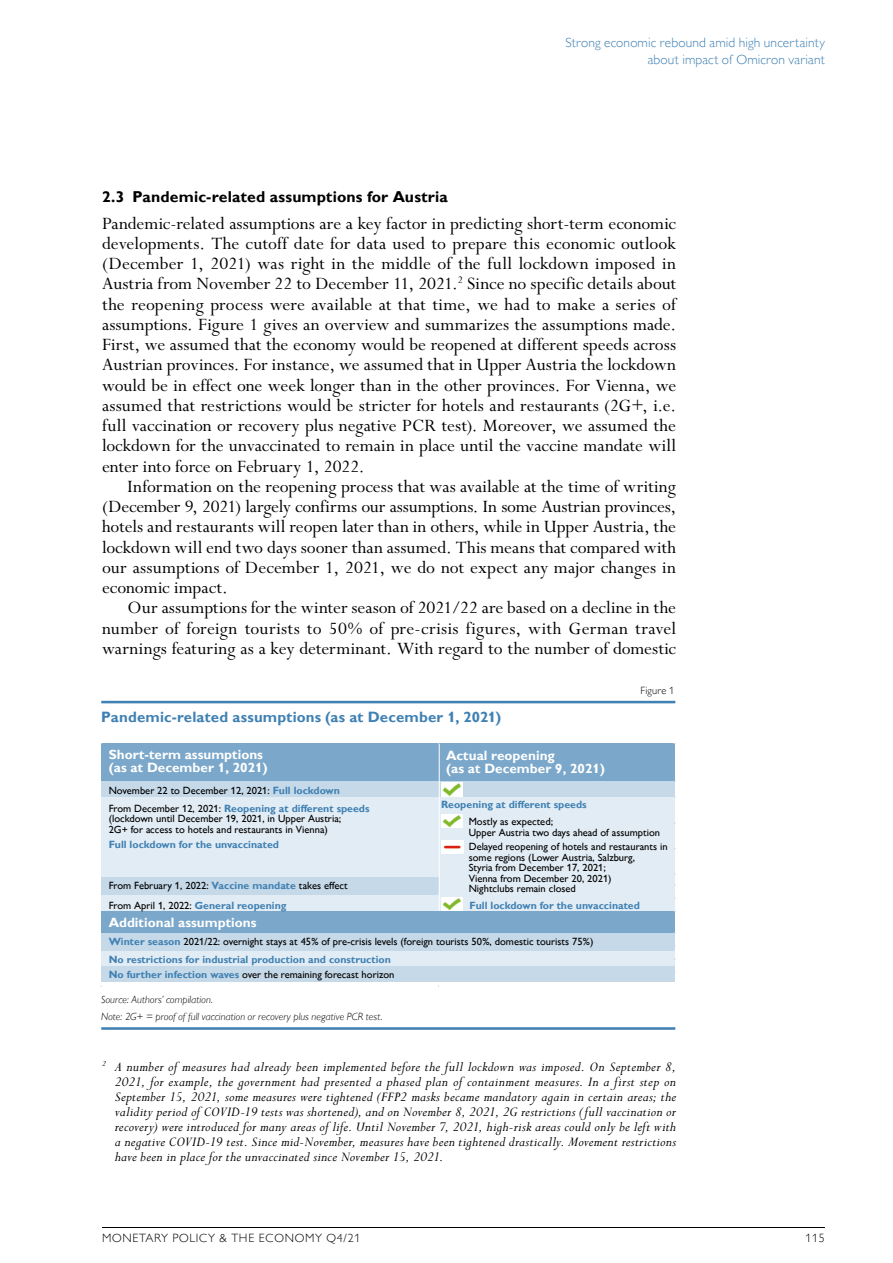
<style>
.page{position:relative;width:893px;height:1263px;background:#fff}
.page>*{position:absolute;margin:0;border:0;box-sizing:border-box;transform-origin:0 0}
.t1{font:19.5px/20.2px "Perpetua Std";color:#000;text-align:justify}
.t2{font:700 15.75px "Gill Sans MT Pro";letter-spacing:.005em;color:#000}
.t3{font:italic 15px/15px "Perpetua Std";letter-spacing:.015em;color:#000;text-align:justify}
.t4{font:700 15px "Gill Sans MT Pro";letter-spacing:.01em;color:#4081b3}
.t5{font:700 13.5px/13.5px "Gill Sans MT Pro";color:#fff}
.t6{font:300 13.5px/16.5px "Gill Sans MT Pro";letter-spacing:.01em;color:#4081b3;text-align:right}
.t7{font:300 12px "Gill Sans MT Pro";letter-spacing:.06em;color:#000}
.t8{font:500 10.5px/10.5px "Gill Sans MT Pro";color:#000}
.t9{font:700 10.5px/15.3px "Gill Sans MT Pro";color:#4081b3}
.t10{font:italic 300 10.5px/17px "Gill Sans MT Pro";letter-spacing:.01em;color:#000}
.t11{font:300 10.5px "Gill Sans MT Pro";letter-spacing:.015em;color:#000}
.s1{font-weight:700;color:#4081b3}
.s2{font-weight:500;color:#000}
</style>
<div class="page">
<hr style="left:102px;top:1227px;width:723px;height:1px;background:#000">
<hr style="left:101px;top:701px;width:574px;height:2px;background:#4081b3">
<hr style="left:101px;top:1027px;width:574px;height:3px;background:#4081b3">
<div style="left:101px;top:743px;width:574px;height:39px;background:#7aa7ca"></div>
<div style="left:101px;top:782px;width:574px;height:16px;background:#c6d9e8"></div>
<div style="left:101px;top:930px;width:574px;height:22px;background:#c6d9e8"></div>
<div style="left:101px;top:797px;width:574px;height:120px;background:#e2ecf4"></div>
<div style="left:101px;top:877px;width:338px;height:17px;background:#c6d9e8"></div>
<div style="left:101px;top:911px;width:574px;height:22px;background:#7aa7ca"></div>
<div style="left:101px;top:951px;width:574px;height:15px;background:#e2ecf4"></div>
<div style="left:101px;top:967px;width:574px;height:15px;background:#c6d9e8"></div>
<img style="left:442px;top:783px;width:20px;height:13px">
<img style="left:442px;top:898px;width:20px;height:13px">
<img style="left:442px;top:840px;width:21px;height:13px">
<img style="left:442px;top:815px;width:20px;height:13px">
<hr style="left:439px;top:744px;width:1px;height:167px;background:#fff">
<p class="t6" style="left:566px;top:34px;width:261px">Strong economic rebound amid high uncertainty about impact of Omicron variant</p>
<p class="t2" style="left:102px;top:186px;width:347px">2.3 Pandemic-related assumptions for Austria</p>
<p class="t1" style="left:102px;top:214px;width:576px">Pandemic-related assumptions are a key factor in predicting short-term economic developments. The cutoff date for data used to prepare this economic outlook (December 1, 2021) was right in the middle of the full lockdown imposed in Austria from November 22 to December 11, 2021.<sup>2</sup> Since no specific details about the reopening process were available at that time, we had to make a series of assumptions. Figure 1 gives an overview and summarizes the assumptions made.<br>First, we assumed that the economy would be reopened at different speeds across Austrian provinces. For instance, we assumed that in Upper Austria the lockdown would be in effect one week longer than in the other provinces. For Vienna, we assumed that restrictions would be stricter for hotels and restaurants (2G+, i.e. full vaccination or recovery plus negative PCR test). Moreover, we assumed the lockdown for the unvaccinated to remain in place until the vaccine mandate will enter into force on February 1, 2022.</p>
<p class="t1" style="left:102px;top:477px;width:576px;text-indent:26px">Information on the reopening process that was available at the time of writing (December 9, 2021) largely confirms our assumptions. In some Austrian provinces, hotels and restaurants will reopen later than in others, while in Upper Austria, the lockdown will end two days sooner than assumed. This means that compared with our assumptions of December 1, 2021, we do not expect any major changes in economic impact.</p>
<p class="t1" style="left:102px;top:598px;width:576px;text-indent:26px">Our assumptions for the winter season of 2021/22 are based on a decline in the number of foreign tourists to 50% of pre-crisis figures, with German travel warnings featuring as a key determinant. With regard to the number of domestic</p>
<p class="t4" style="left:101px;top:708px;width:401px">Pandemic-related assumptions (as at December 1, 2021)</p>
<p class="t11" style="left:641px;top:684px;width:35px">Figure 1</p>
<p class="t5" style="left:109px;top:747px;width:161px">Short-term assumptions (as at December 1, 2021)</p>
<p class="t5" style="left:446px;top:748px;width:161px">Actual reopening<br>(as at December 9, 2021)</p>
<p class="t8" style="left:109px;top:781px;width:262px;line-height:18.3px">November 22 to December 12, 2021: <span class="s1">Full lockdown<br></span>From December 12, 2021: <span class="s1">Reopening at different speeds</span></p>
<p class="t8" style="left:109px;top:813px;width:234px">(lockdown until December 19, 2021, in Upper Austria;<br>2G+ for access to hotels and restaurants in Vienna)</p>
<p class="t9" style="left:441px;top:796px;width:147px">Reopening at different speeds</p>
<p class="t8" style="left:469px;top:816px;width:193px">Mostly as expected;<br>Upper Austria two days ahead of assumption</p>
<p class="t8" style="left:469px;top:841px;width:200px">Delayed reopening of hotels and restaurants in some regions (Lower Austria, Salzburg,<br>Styria from December 17, 2021;<br>Vienna from December 20, 2021)<br>Nightclubs remain closed</p>
<p class="t9" style="left:109px;top:837px;width:172px">Full lockdown for the unvaccinated</p>
<p class="t8" style="left:109px;top:875px;width:241px;line-height:19.5px">From February 1, 2022: <span class="s1">Vaccine mandate</span> takes effect<br>From April 1, 2022: <span class="s1">General reopening</span></p>
<p class="t9" style="left:470px;top:897px;width:172px">Full lockdown for the unvaccinated</p>
<p class="t5" style="left:109px;top:916px;width:149px">Additional assumptions</p>
<p class="t9" style="left:109px;top:952px;width:287px">No restrictions for industrial production and construction<br>No further infection waves <span class="s2">over the remaining forecast horizon</span></p>
<p class="t8" style="left:109px;top:936px;width:486px"><span class="s1">Winter season</span> 2021/22: overnight stays at 45% of pre-crisis levels (foreign tourists 50%, domestic tourists 75%)</p>
<p class="t10" style="left:101px;top:991px;width:283px">Source: Authors’ compilation.<br>Note: 2G+ = proof of full vaccination or recovery plus negative PCR test.</p>
<p class="t3" style="left:115px;top:1060px;width:563px;text-indent:-13px"><sup>2</sup> A number of measures had already been implemented before the full lockdown was imposed. On September 8, 2021, for example, the government had presented a phased plan of containment measures. In a first step on September 15, 2021, some measures were tightened (FFP2 masks became mandatory again in certain areas; the validity period of COVID-19 tests was shortened), and on November 8, 2021, 2G restrictions (full vaccination or recovery) were introduced for many areas of life. Until November 7, 2021, high-risk areas could only be left with a negative COVID-19 test. Since mid-November, measures have been tightened drastically. Movement restrictions have been in place for the unvaccinated since November 15, 2021.</p>
<p class="t7" style="left:102px;top:1231px;width:260px">MONETARY POLICY &amp; THE ECONOMY Q4/21</p>
<p class="t7" style="left:805px;top:1231px;width:21px">115</p>
</div>
